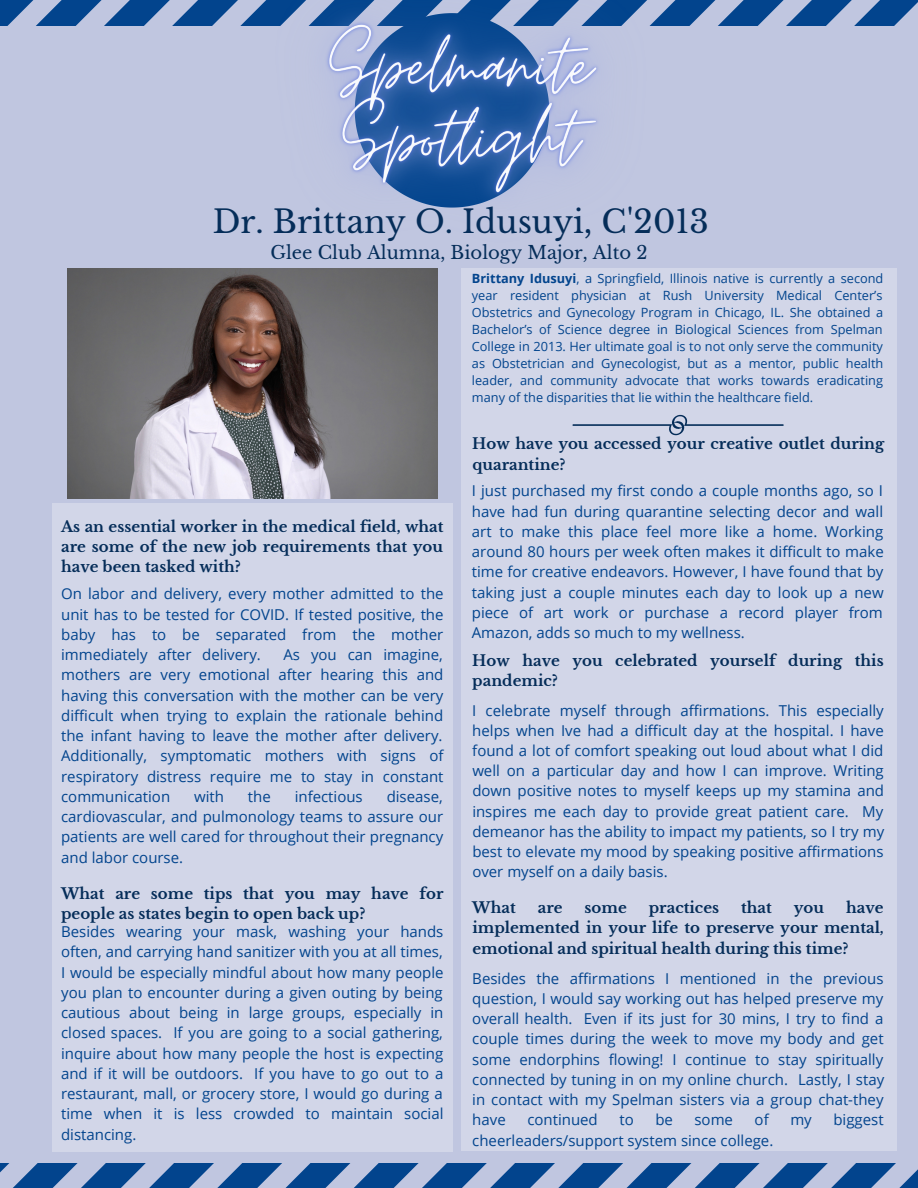
<style>
.page{position:relative;width:918px;height:1188px;background:#c0c6e0}
.page>*{position:absolute;margin:0;border:0;box-sizing:border-box;transform-origin:0 0}
.t1{font:31.5px "Libre Baskerville";color:#052d59}
.t2{font:18px "Libre Baskerville";color:#052d59}
.t3{font:15px/20.2px "Open Sans";color:#02448d;text-align:justify}
.t4{font:700 15px/20.2px "Libre Baskerville";color:#052d59}
.t5{font:12.75px/17px "Open Sans";color:#02448d;text-align:justify}
.s1{font-weight:700}
</style>
<div class="page">
<div style="left:53px;top:503px;width:400px;height:649px;background:#d2d6e8"></div>
<div style="left:461px;top:268px;width:435px;height:883px;background:#d2d6e8"></div>
<svg style="left:0;top:0;width:918px;height:208px"></svg>
<img style="left:67px;top:268px;width:371px;height:231px">
<svg style="left:572px;top:414px;width:212px;height:22px"></svg>
<svg style="left:0;top:1164px;width:918px;height:24px"></svg>
<h2 class="t1" style="left:213px;top:203px;width:498px">Dr. Brittany O. Idusuyi, C'2013</h2>
<p class="t2" style="left:270px;top:241px;width:379px">Glee Club Alumna, Biology Major, Alto 2</p>
<p class="t4" style="left:61px;top:516px;width:384px;text-align:justify">As an essential worker in the medical field, what are some of the new job requirements that you have been tasked with?</p>
<p class="t3" style="left:61px;top:583px;width:384px">On labor and delivery, every mother admitted to the unit has to be tested for COVID. If tested positive, the baby has to be separated from the mother immediately after delivery.</p>
<p class="t3" style="left:61px;top:644px;width:384px;text-indent:222px">As you can imagine, mothers are very emotional after hearing this and having this conversation with the mother can be very difficult when trying to explain the rationale behind the infant having to leave the mother after delivery.<br>Additionally, symptomatic mothers with signs of respiratory distress require me to stay in constant communication</p>
<p class="t3" style="left:194px;top:786px;width:31px">with</p>
<p class="t3" style="left:248px;top:786px;width:24px">the</p>
<p class="t3" style="left:295px;top:786px;width:70px">infectious</p>
<p class="t3" style="left:61px;top:786px;width:384px;text-indent:326px">disease, cardiovascular, and pulmonology teams to assure our patients are well cared for throughout their pregnancy and labor course.</p>
<p class="t4" style="left:61px;top:883px;width:384px">What are some tips that you may have for people as states begin to open back up?</p>
<p class="t3" style="left:61px;top:921px;width:384px">Besides wearing your mask, washing your hands often, and carrying hand sanitizer with you at all times, I would be especially mindful about how many people you plan to encounter during a given outing by being cautious about being in large groups, especially in closed spaces. If you are going to a social gathering, inquire about how many people the host is expecting and if it will be outdoors. If you have to go out to a restaurant, mall, or grocery store, I would go during a time when it is less crowded to maintain social distancing.</p>
<p class="t5" style="left:472px;top:269px;width:413px"><span class="s1">Brittany Idusuyi</span>, a Springfield, Illinois native is currently a second year resident physician at Rush University Medical Center’s Obstetrics and Gynecology Program in Chicago, IL. She obtained a Bachelor’s of Science degree in Biological Sciences from Spelman College in 2013. Her ultimate goal is to not only serve the community as Obstetrician and Gynecologist, but as a mentor, public health leader, and community advocate that works towards eradicating many of the disparities that lie within the healthcare field.</p>
<p class="t4" style="left:472px;top:434px;width:414px">How have you accessed your creative outlet during quarantine?</p>
<p class="t3" style="left:472px;top:481px;width:413px">I just purchased my first condo a couple months ago, so I have had fun during quarantine selecting decor and wall art to make this place feel more like a home. Working around 80 hours per week often makes it difficult to make time for creative endeavors. However, I have found that by taking just a couple minutes each day to look up a new piece of art work or purchase a record player from Amazon, adds so much to my wellness.</p>
<p class="t4" style="left:472px;top:651px;width:413px">How have you celebrated yourself during this pandemic?</p>
<p class="t3" style="left:472px;top:700px;width:413px">I celebrate myself through affirmations. This especially helps when Ive had a difficult day at the hospital. I have found a lot of comfort speaking out loud about what I did well on a particular day and how I can improve. Writing down positive notes to myself keeps up my stamina and inspires me each day to provide great patient care. My demeanor has the ability to impact my patients, so I try my best to elevate my mood by speaking positive affirmations over myself on a daily basis.</p>
<p class="t4" style="left:472px;top:898px;width:45px">What</p>
<p class="t4" style="left:538px;top:898px;width:26px">are</p>
<p class="t4" style="left:585px;top:898px;width:44px">some</p>
<p class="t4" style="left:649px;top:898px;width:72px">practices</p>
<p class="t4" style="left:741px;top:898px;width:32px">that</p>
<p class="t4" style="left:794px;top:898px;width:32px">you</p>
<p class="t4" style="left:472px;top:898px;width:413px;text-align:justify;text-indent:374px">have implemented in your life to preserve your mental, emotional and spiritual health during this time?</p>
<p class="t3" style="left:472px;top:968px;width:413px">Besides the affirmations I mentioned in the previous question, I would say working out has helped preserve my overall health. Even if its just for 30 mins, I try to find a couple times during the week to move my body and get some endorphins flowing! I continue to stay spiritually connected by tuning in on my online church. Lastly, I stay in contact with my Spelman sisters via a group chat-they have</p>
<p class="t3" style="left:527px;top:1109px;width:72px">continued</p>
<p class="t3" style="left:619px;top:1109px;width:16px">to</p>
<p class="t3" style="left:655px;top:1109px;width:19px">be</p>
<p class="t3" style="left:695px;top:1109px;width:40px">some</p>
<p class="t3" style="left:755px;top:1109px;width:16px">of</p>
<p class="t3" style="left:790px;top:1109px;width:23px">my</p>
<p class="t3" style="left:833px;top:1109px;width:52px">biggest</p>
<p class="t3" style="left:472px;top:1130px;width:303px">cheerleaders/support system since college.</p>
</div>
